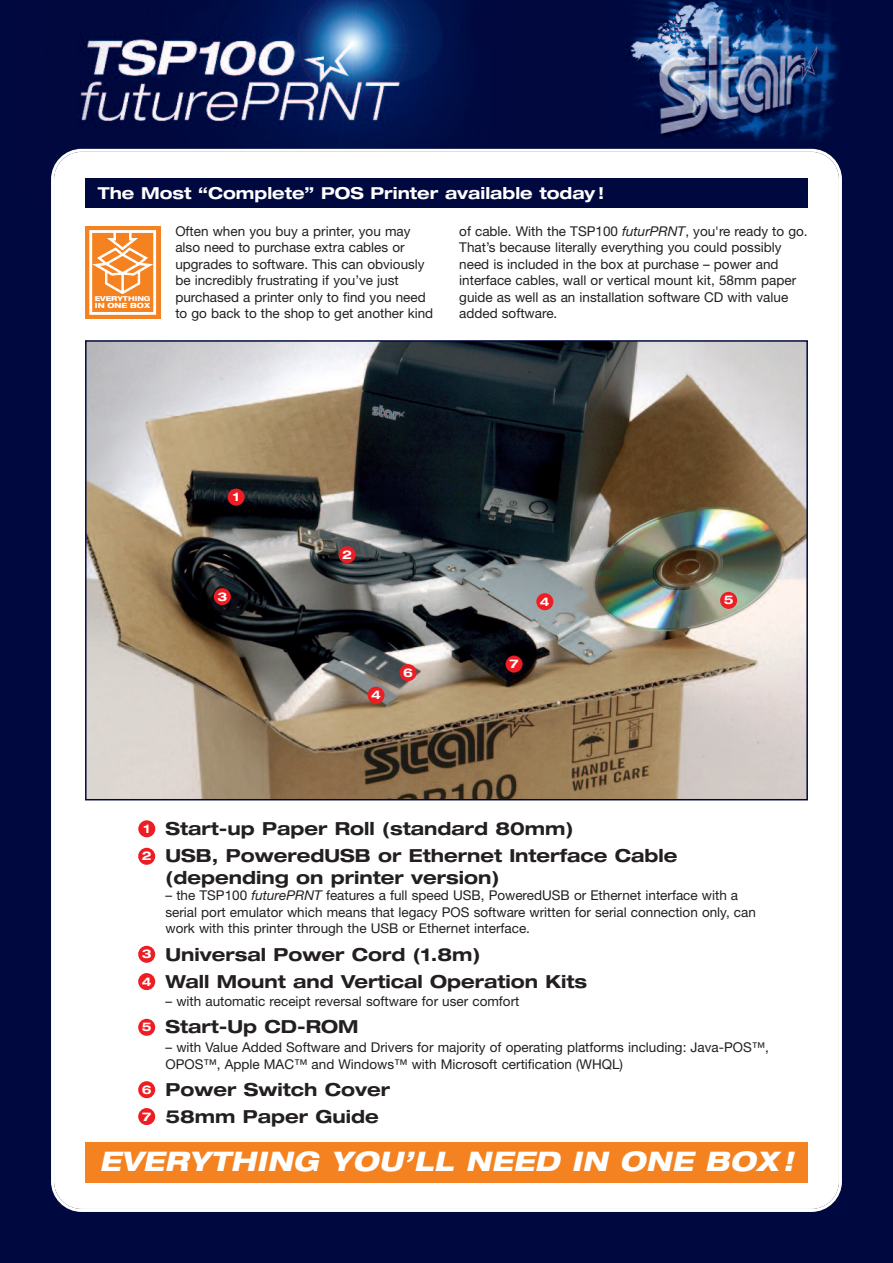
<style>
.page{position:relative;width:893px;height:1263px;background:#00093f}
.page>*{position:absolute;margin:0;border:0;box-sizing:border-box;transform-origin:0 0}
.t1{font:italic 800 expanded 27px "Helvetica Neue";letter-spacing:.02em;color:#fff;scale:.96 1}
.t2{font:700 expanded 18px/27.2px "Helvetica Neue";color:#231f20}
.t3{font:700 expanded 16.5px "Helvetica Neue";color:#fff}
.t4{font:13.5px/16.5px "Helvetica Neue";color:#231f20}
.t5{font:700 expanded 12px "Helvetica Neue";color:#fff}
.t6{font:800 expanded 7.05px "Helvetica Neue";color:#fff}
.t7{font:800 expanded 6.75px "Helvetica Neue";color:#fff}
.s1{font-style:italic}
</style>
<div class="page">
<img style="left:79px;top:0;width:529px;height:149px">
<img style="left:612px;top:0;width:227px;height:149px">
<div style="left:51px;top:149px;width:791px;height:1063px;background:#fff"></div>
<img style="left:88px;top:343px;width:717px;height:454px">
<div style="left:85px;top:340px;width:723px;height:460px;border:2px solid #00093f"></div>
<div style="left:85px;top:226px;width:75px;height:93px;background:#f58220"></div>
<svg style="left:89px;top:230px;width:67px;height:85px"></svg>
<div style="left:85px;top:179px;width:723px;height:29px;background:#00093f"></div>
<div style="left:85px;top:1142px;width:723px;height:40px;background:#f58220"></div>
<div style="left:339px;top:546px;width:17px;height:17px;background:#ee1d23;border-radius:50%"></div>
<div style="left:228px;top:489px;width:17px;height:17px;background:#ee1d23;border-radius:50%"></div>
<div style="left:214px;top:588px;width:17px;height:17px;background:#ee1d23;border-radius:50%"></div>
<div style="left:400px;top:664px;width:17px;height:17px;background:#ee1d23;border-radius:50%"></div>
<div style="left:506px;top:656px;width:17px;height:17px;background:#ee1d23;border-radius:50%"></div>
<div style="left:720px;top:592px;width:17px;height:17px;background:#ee1d23;border-radius:50%"></div>
<div style="left:536px;top:593px;width:17px;height:17px;background:#ee1d23;border-radius:50%"></div>
<div style="left:368px;top:687px;width:17px;height:17px;background:#ee1d23;border-radius:50%"></div>
<div style="left:138px;top:820px;width:17px;height:17px;background:#ee1d23;border-radius:50%"></div>
<div style="left:138px;top:848px;width:17px;height:17px;background:#ee1d23;border-radius:50%"></div>
<div style="left:138px;top:946px;width:17px;height:17px;background:#ee1d23;border-radius:50%"></div>
<div style="left:138px;top:973px;width:17px;height:17px;background:#ee1d23;border-radius:50%"></div>
<div style="left:138px;top:1019px;width:17px;height:17px;background:#ee1d23;border-radius:50%"></div>
<div style="left:138px;top:1081px;width:17px;height:17px;background:#ee1d23;border-radius:50%"></div>
<div style="left:138px;top:1108px;width:17px;height:17px;background:#ee1d23;border-radius:50%"></div>
<p class="t3" style="left:98px;top:187px;width:508px">The Most “Complete” POS Printer available today !</p>
<p class="t7" style="left:95px;top:296px;width:58px">EVERYTHING</p>
<p class="t6" style="left:95px;top:303px;width:57px">IN ONE BOX</p>
<p class="t4" style="left:175px;top:224px;width:259px">Often when you buy a printer, you may also need to purchase extra cables or upgrades to software. This can obviously be incredibly frustrating if you’ve just purchased a printer only to find you need to go back to the shop to get another kind</p>
<p class="t4" style="left:459px;top:224px;width:350px">of cable. With the TSP100 <span class="s1">futurPRNT</span>, you're ready to go.<br>That’s because literally everything you could possibly need is included in the box at purchase – power and interface cables, wall or vertical mount kit, 58mm paper guide as well as an installation software CD with value added software.</p>
<p class="t5" style="left:233px;top:493px;width:8px">1</p>
<p class="t5" style="left:217px;top:592px;width:11px">3</p>
<p class="t5" style="left:342px;top:550px;width:11px">2</p>
<p class="t5" style="left:371px;top:691px;width:11px">4</p>
<p class="t5" style="left:403px;top:668px;width:11px">6</p>
<p class="t5" style="left:509px;top:659px;width:11px">7</p>
<p class="t5" style="left:540px;top:597px;width:11px">4</p>
<p class="t5" style="left:724px;top:596px;width:11px">5</p>
<p class="t5" style="left:143px;top:824px;width:8px">1</p>
<p class="t5" style="left:142px;top:852px;width:11px">2</p>
<p class="t5" style="left:142px;top:950px;width:11px">3</p>
<p class="t5" style="left:142px;top:977px;width:11px">4</p>
<p class="t5" style="left:142px;top:1023px;width:11px">5</p>
<p class="t5" style="left:142px;top:1085px;width:11px">6</p>
<p class="t5" style="left:142px;top:1112px;width:11px">7</p>
<h2 class="t2" style="left:165px;top:817px;width:514px">Start-up Paper Roll (standard 80mm)<br>USB, PoweredUSB or Ethernet Interface Cable</h2>
<h2 class="t2" style="left:165px;top:866px;width:335px">(depending on printer version)</h2>
<p class="t4" style="left:165px;top:889px;width:592px">– the TSP100 <span class="s1">futurePRNT</span> features a full speed USB, PoweredUSB or Ethernet interface with a serial port emulator which means that legacy POS software written for serial connection only, can work with this printer through the USB or Ethernet interface.</p>
<h2 class="t2" style="left:165px;top:942px;width:423px">Universal Power Cord (1.8m)<br>Wall Mount and Vertical Operation Kits</h2>
<p class="t4" style="left:165px;top:994px;width:355px">– with automatic receipt reversal software for user comfort</p>
<h2 class="t2" style="left:165px;top:1015px;width:194px">Start-Up CD-ROM</h2>
<p class="t4" style="left:165px;top:1040px;width:605px">– with Value Added Software and Drivers for majority of operating platforms including: Java-POS™,<br>OPOS™, Apple MAC™ and Windows™ with Microsoft certification (WHQL)</p>
<h2 class="t2" style="left:165px;top:1077px;width:226px">Power Switch Cover<br>58mm Paper Guide</h2>
<h1 class="t1" style="left:100px;top:1150px;width:724px">EVERYTHING YOU’LL NEED IN ONE BOX !</h1>
</div>
